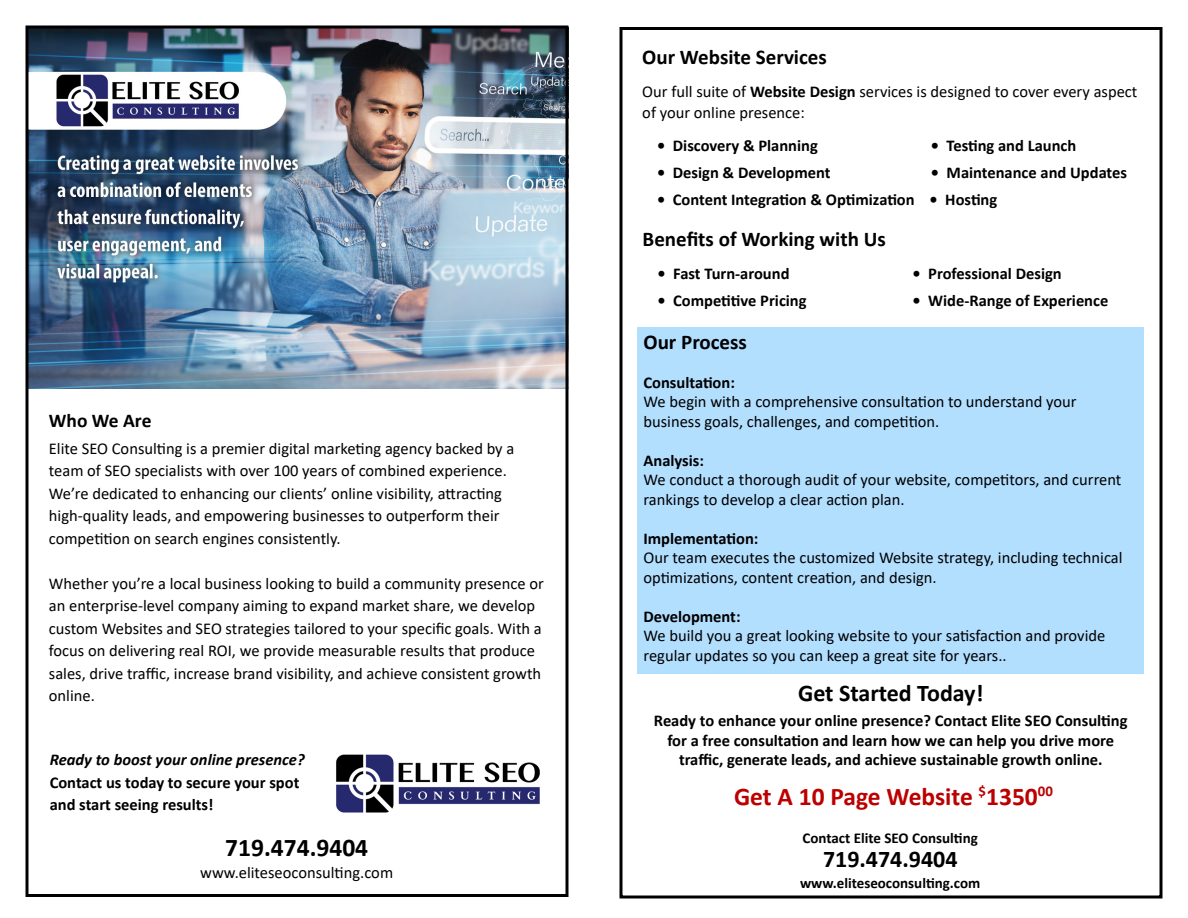
<style>
.page{position:relative;width:1188px;height:918px;background:#fff}
.page>*{position:absolute;margin:0;border:0;box-sizing:border-box;transform-origin:0 0}
.t1{font:700 25.5px "Calibri";color:#bc0000}
.t2{font:700 25.5px "Calibri";color:#000}
.t3{font:700 24px "Calibri";color:#000}
.t4{font:700 21px "Calibri";color:#000}
.t5{font:700 19.5px "Calibri";color:#000}
.t6{font:16.5px/22.5px "Calibri";color:#000}
.t7{font:700 16.5px/19.5px "Calibri";color:#000}
.t8{font:italic 700 16.5px "Calibri";color:#000}
.t9{font:700 15px "Calibri";color:#000}
.s1{font-weight:700}
</style>
<div class="page">
<img style="left:30px;top:30px;width:534px;height:358px">
<div style="left:638px;top:327px;width:506px;height:347px;background:#b3dfff"></div>
<img style="left:336px;top:754px;width:204px;height:59px">
<div style="left:26px;top:26px;width:542px;height:871px;border:3px solid #000"></div>
<div style="left:620px;top:27px;width:542px;height:871px;border:3px solid #000"></div>
<p class="t5" style="left:49px;top:406px;width:104px">Who We Are</p>
<p class="t6" style="left:49px;top:436px;width:467px">Elite SEO Consulting is a premier digital marketing agency backed by a team of SEO specialists with over 100 years of combined experience.<br>We’re dedicated to enhancing our clients’ online visibility, attracting high-quality leads, and empowering businesses to outperform their competition on search engines consistently.</p>
<p class="t6" style="left:49px;top:571px;width:496px">Whether you’re a local business looking to build a community presence or an enterprise-level company aiming to expand market share, we develop custom Websites and SEO strategies tailored to your specific goals. With a focus on delivering real ROI, we provide measurable results that produce sales, drive traffic, increase brand visibility, and achieve consistent growth online.</p>
<p class="t8" style="left:50px;top:748px;width:256px">Ready to boost your online presence?</p>
<p class="t7" style="left:50px;top:771px;width:251px;line-height:22.5px">Contact us today to secure your spot and start seeing results!</p>
<h1 class="t2" style="left:225px;top:829px;width:144px">719.474.9404</h1>
<p class="t6" style="left:200px;top:861px;width:194px">www.eliteseoconsulting.com</p>
<p class="t4" style="left:642px;top:42px;width:186px">Our Website Services</p>
<p class="t6" style="left:642px;top:80px;width:497px;line-height:21px">Our full suite of <span class="s1">Website Design</span> services is designed to cover every aspect of your online presence:</p>
<p class="t7" style="left:657px;top:135px;width:162px">• Discovery &amp; Planning</p>
<p class="t7" style="left:931px;top:135px;width:147px">• Testing and Launch</p>
<p class="t7" style="left:657px;top:162px;width:175px">• Design &amp; Development</p>
<p class="t7" style="left:931px;top:162px;width:198px">• Maintenance and Updates</p>
<p class="t7" style="left:657px;top:189px;width:342px">• Content Integration &amp; Optimization • Hosting</p>
<p class="t4" style="left:643px;top:224px;width:245px">Benefits of Working with Us</p>
<p class="t7" style="left:658px;top:263px;width:134px">• Fast Turn-around</p>
<p class="t7" style="left:913px;top:263px;width:151px">• Professional Design</p>
<p class="t7" style="left:658px;top:290px;width:151px">• Competitive Pricing</p>
<p class="t7" style="left:913px;top:290px;width:197px">• Wide-Range of Experience</p>
<p class="t4" style="left:644px;top:327px;width:105px">Our Process</p>
<p class="t7" style="left:644px;top:372px;width:93px">Consultation:</p>
<p class="t6" style="left:644px;top:392px;width:435px;line-height:19.5px">We begin with a comprehensive consultation to understand your business goals, challenges, and competition.</p>
<p class="t7" style="left:644px;top:450px;width:62px">Analysis:</p>
<p class="t6" style="left:644px;top:470px;width:480px;line-height:19.5px">We conduct a thorough audit of your website, competitors, and current rankings to develop a clear action plan.</p>
<p class="t7" style="left:644px;top:529px;width:116px">Implementation:</p>
<p class="t6" style="left:644px;top:548px;width:481px;line-height:19.5px">Our team executes the customized Website strategy, including technical optimizations, content creation, and design.</p>
<p class="t7" style="left:644px;top:607px;width:99px">Development:</p>
<p class="t6" style="left:644px;top:626px;width:463px;line-height:19.5px">We build you a great looking website to your satisfaction and provide regular updates so you can keep a great site for years..</p>
<h2 class="t3" style="left:798px;top:676px;width:187px">Get Started Today!</h2>
<p class="t7" style="left:654px;top:711px;width:475px;text-align:center">Ready to enhance your online presence? Contact Elite SEO Consulting for a free consultation and learn how we can help you drive more traffic, generate leads, and achieve sustainable growth online.</p>
<h1 class="t1" style="left:734px;top:778px;width:320px">Get A 10 Page Website <sup>$</sup>1350<sup>00</sup></h1>
<p class="t9" style="left:803px;top:827px;width:177px">Contact Elite SEO Consulting</p>
<h2 class="t3" style="left:823px;top:842px;width:136px">719.474.9404</h2>
<p class="t9" style="left:800px;top:872px;width:182px">www.eliteseoconsulting.com</p>
</div>
